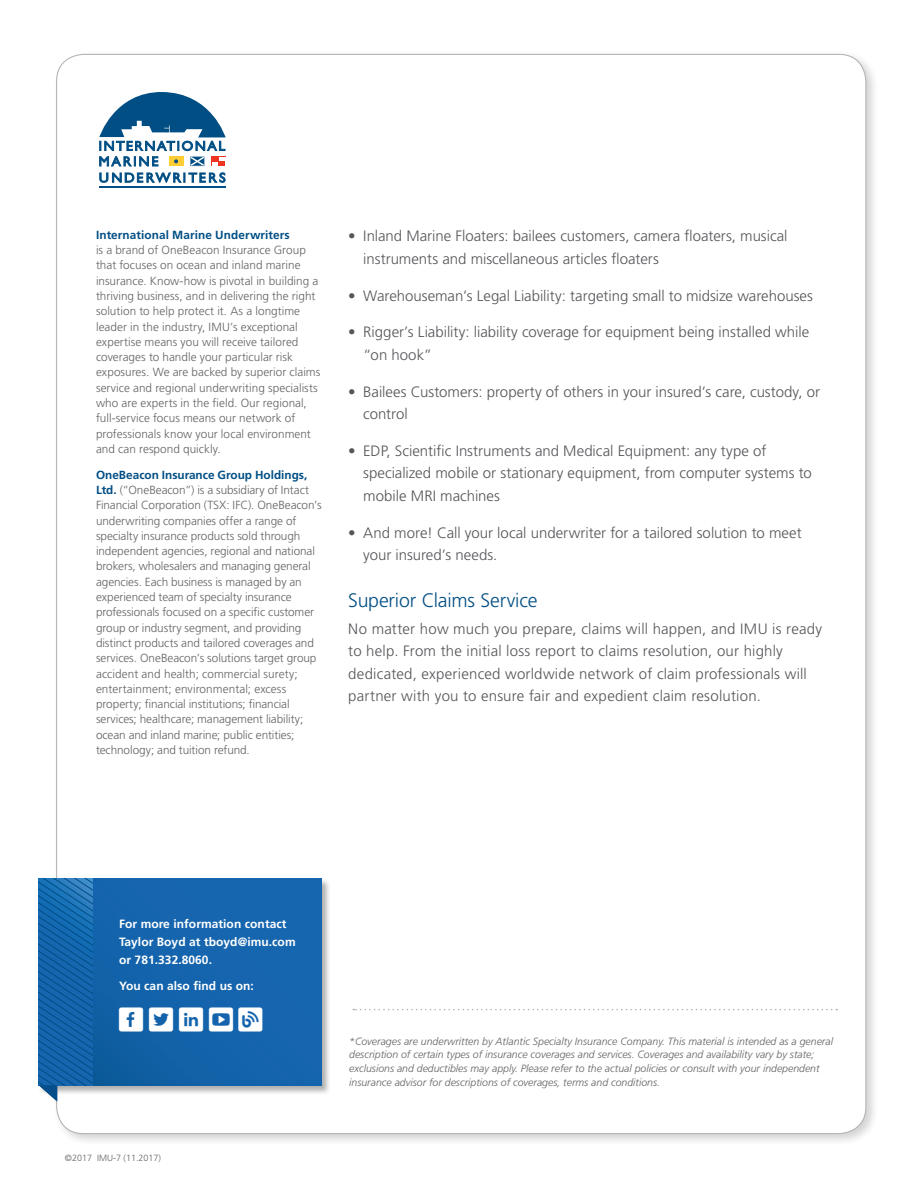
<style>
.page{position:relative;width:918px;height:1188px;background:#fff}
.page>*{position:absolute;margin:0;border:0;box-sizing:border-box;transform-origin:0 0}
.t1{font:300 19.5px "Frutiger";letter-spacing:-.01em;color:#004e84}
.t2{font:300 15px/22.5px "Frutiger";color:#55565a}
.t3{font:700 12px/18px "Frutiger";letter-spacing:.005em;color:#fff}
.t4{font:300 11.7px/15.3px "Frutiger";color:#636265}
.t5{font:700 11.7px "Frutiger";letter-spacing:.01em;color:#004e84}
.t6{font:italic 300 10.5px/13.5px "Frutiger";color:#636265}
.t7{font:300 9px "Frutiger";color:#636265}
.s1{font-weight:700;color:#004e84}
</style>
<div class="page">
<div style="left:53px;top:50px;width:826px;height:1096px;background:#231f20;opacity:.2"></div>
<div style="left:57px;top:54px;width:809px;height:1080px;background:#fff;border-radius:27px"></div>
<svg style="left:353px;top:1009px;width:484px;height:1px"></svg>
<div style="left:38px;top:878px;width:294px;height:217px;background:#231f20;opacity:.35"></div>
<div style="left:39px;top:878px;width:283px;height:207px;background:#1464ae"></div>
<hr style="left:99px;top:186px;width:127px;height:2px;background:#004e84">
<svg style="left:99px;top:92px;width:127px;height:91px"></svg>
<svg style="left:39px;top:878px;width:54px;height:224px"></svg>
<p class="t5" style="left:96px;top:228px;width:195px">International Marine Underwriters</p>
<p class="t4" style="left:96px;top:242px;width:226px">is a brand of OneBeacon Insurance Group that focuses on ocean and inland marine insurance. Know-how is pivotal in building a thriving business, and in delivering the right solution to help protect it. As a longtime leader in the industry, IMU’s exceptional expertise means you will receive tailored coverages to handle your particular risk exposures. We are backed by superior claims service and regional underwriting specialists who are experts in the field. Our regional, full-service focus means our network of professionals know your local environment and can respond quickly.</p>
<p class="t4" style="left:96px;top:467px;width:227px"><span class="s1">OneBeacon Insurance Group Holdings, Ltd.</span> (“OneBeacon”) is a subsidiary of Intact Financial Corporation (TSX: IFC). OneBeacon’s underwriting companies offer a range of specialty insurance products sold through independent agencies, regional and national brokers, wholesalers and managing general agencies. Each business is managed by an experienced team of specialty insurance professionals focused on a specific customer group or industry segment, and providing distinct products and tailored coverages and services. OneBeacon’s solutions target group accident and health; commercial surety; entertainment; environmental; excess property; financial institutions; financial services; healthcare; management liability; ocean and inland marine; public entities; technology; and tuition refund.</p>
<p class="t2" style="left:363px;top:225px;width:426px;text-indent:-15px">• Inland Marine Floaters: bailees customers, camera floaters, musical instruments and miscellaneous articles floaters</p>
<p class="t2" style="left:348px;top:284px;width:466px">• Warehouseman’s Legal Liability: targeting small to midsize warehouses</p>
<p class="t2" style="left:363px;top:321px;width:447px;text-indent:-15px">• Rigger’s Liability: liability coverage for equipment being installed while “on hook”</p>
<p class="t2" style="left:363px;top:380px;width:458px;text-indent:-15px">• Bailees Customers: property of others in your insured’s care, custody, or control</p>
<p class="t2" style="left:363px;top:439px;width:450px;text-indent:-15px">• EDP, Scientific Instruments and Medical Equipment: any type of specialized mobile or stationary equipment, from computer systems to mobile MRI machines</p>
<p class="t2" style="left:363px;top:521px;width:440px;text-indent:-15px">• And more! Call your local underwriter for a tailored solution to meet your insured’s needs.</p>
<h1 class="t1" style="left:348px;top:589px;width:191px">Superior Claims Service</h1>
<p class="t2" style="left:348px;top:617px;width:475px">No matter how much you prepare, claims will happen, and IMU is ready to help. From the initial loss report to claims resolution, our highly dedicated, experienced worldwide network of claim professionals will partner with you to ensure fair and expedient claim resolution.</p>
<p class="t3" style="left:119px;top:915px;width:178px">For more information contact<br>Taylor Boyd at tboyd@imu.com or 781.332.8060.</p>
<p class="t3" style="left:119px;top:976px;width:136px">You can also find us on:</p>
<p class="t7" style="left:65px;top:1153px;width:98px">©2017 IMU-7 (11.2017)</p>
<p class="t6" style="left:349px;top:1035px;width:485px">*Coverages are underwritten by Atlantic Specialty Insurance Company. This material is intended as a general description of certain types of insurance coverages and services. Coverages and availability vary by state; exclusions and deductibles may apply. Please refer to the actual policies or consult with your independent insurance advisor for descriptions of coverages, terms and conditions.</p>
</div>
